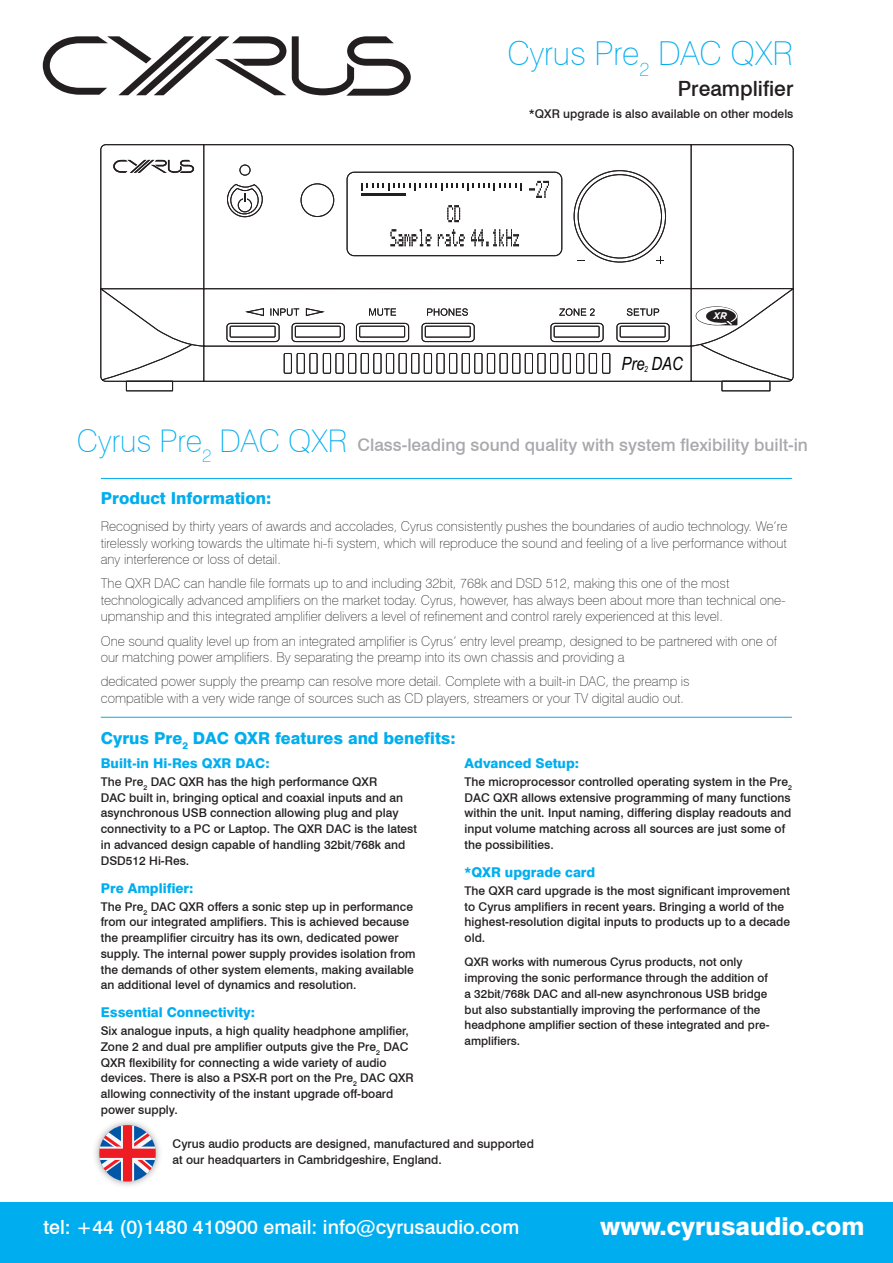
<style>
.page{position:relative;width:893px;height:1263px;background:#fff}
.page>*{position:absolute;margin:0;border:0;box-sizing:border-box;transform-origin:0 0}
.t1{font:100 33px "Swiss 721 BT";color:#00aeef}
.t2{font:800 24.75px "Swiss 721 BT";color:#fff}
.t3{font:500 21px "Swiss 721 BT";color:#231f20}
.t4{font:500 19.5px "Swiss 721 BT";color:#fff}
.t5{font:italic 18.3px "Arial";color:#000;scale:.82 1}
.t6{font:500 17.25px "Swiss 721 BT";color:#a8a9ad}
.t7{font:800 16.5px "Swiss 721 BT";color:#00aeef}
.t8{font:100 13.5px/16.2px "Swiss 721 BT";color:#231f20}
.t9{font:800 13.5px "Swiss 721 BT";color:#00aeef}
.t10{font:500 12px/15.8px "Swiss 721 BT";color:#231f20}
.t11{font:500 11.7px/15.8px "Swiss 721 BT";color:#231f20}
.t12{font:italic 700 9.75px "Gotham";color:#fff}
.s1{font-weight:100;font-size:31.2px;color:#00aeef}
.s2{font-weight:100;font-size:18.15px;color:#00aeef}
</style>
<div class="page">
<img style="left:95px;top:1121px;width:65px;height:65px">
<svg style="left:99px;top:1125px;width:57px;height:56px"></svg>
<div style="left:0;top:1202px;width:893px;height:61px;background:#00aeef"></div>
<svg style="left:43px;top:36px;width:243px;height:59px"></svg>
<svg style="left:292px;top:36px;width:119px;height:60px"></svg>
<hr style="left:101px;top:478px;width:691px;height:1px;background:#00aeef">
<hr style="left:101px;top:717px;width:691px;height:1px;background:#00aeef">
<svg style="left:100px;top:144px;width:694px;height:248px"></svg>
<div style="left:238px;top:198px;width:14px;height:14px;border:1px solid #231f20;border-radius:50%"></div>
<svg style="left:656px;top:256px;width:8px;height:8px"></svg>
<svg style="left:113px;top:160px;width:81px;height:13px"></svg>
<svg style="left:369px;top:308px;width:27px;height:8px"></svg>
<svg style="left:427px;top:308px;width:41px;height:8px"></svg>
<svg style="left:559px;top:308px;width:36px;height:8px"></svg>
<svg style="left:627px;top:308px;width:32px;height:8px"></svg>
<svg style="left:243px;top:307px;width:84px;height:10px"></svg>
<hr style="left:361px;top:194px;width:44px;height:2px;background:#231f20">
<svg style="left:361px;top:183px;width:161px;height:7px"></svg>
<svg style="left:447px;top:205px;width:13px;height:17px"></svg>
<svg style="left:390px;top:229px;width:129px;height:17px"></svg>
<svg style="left:529px;top:181px;width:20px;height:17px"></svg>
<svg style="left:243px;top:194px;width:4px;height:8px"></svg>
<svg style="left:696px;top:306px;width:41px;height:19px"></svg>
<h1 class="t1" style="left:507px;top:33px;width:287px">Cyrus Pre<sub>2</sub> DAC QXR</h1>
<h3 class="t3" style="left:678px;top:75px;width:117px">Preamplifier</h3>
<p class="t10" style="left:529px;top:105px;width:266px">*QXR upgrade is also available on other models</p>
<h3 class="t5" style="left:621px;top:353px;width:76px">Pre<sub>2</sub> DAC</h3>
<p class="t12" style="left:713px;top:310px;width:15px">XR</p>
<h3 class="t6" style="left:77px;top:434px;width:732px"><span class="s1">Cyrus Pre</span><span class="s2">2</span> <span class="s1">DAC QXR</span> Class-leading sound quality with system flexibility built-in</h3>
<h3 class="t7" style="left:101px;top:488px;width:172px">Product Information:</h3>
<p class="t8" style="left:101px;top:518px;width:688px;text-align:justify">Recognised by thirty years of awards and accolades, Cyrus consistently pushes the boundaries of audio technology. We’re tirelessly working towards the ultimate hi-fi system, which will reproduce the sound and feeling of a live performance without any interference or loss of detail.</p>
<p class="t8" style="left:101px;top:575px;width:686px">The QXR DAC can handle file formats up to and including 32bit, 768k and DSD 512, making this one of the most technologically advanced amplifiers on the market today. Cyrus, however, has always been about more than technical one&shy;upmanship and this integrated amplifier delivers a level of refinement and control rarely experienced at this level.</p>
<p class="t8" style="left:101px;top:632px;width:678px">One sound quality level up from an integrated amplifier is Cyrus’ entry level preamp, designed to be partnered with one of our matching power amplifiers. By separating the preamp into its own chassis and providing a</p>
<p class="t8" style="left:101px;top:673px;width:590px">dedicated power supply the preamp can resolve more detail. Complete with a built-in DAC, the preamp is compatible with a very wide range of sources such as CD players, streamers or your TV digital audio out.</p>
<h3 class="t7" style="left:101px;top:728px;width:357px">Cyrus Pre<sub>2</sub> DAC QXR features and benefits:</h3>
<p class="t9" style="left:101px;top:755px;width:170px">Built-in Hi-Res QXR DAC:</p>
<p class="t10" style="left:101px;top:774px;width:318px">The Pre<sub>2</sub> DAC QXR has the high performance QXR<br>DAC built in, bringing optical and coaxial inputs and an asynchronous USB connection allowing plug and play connectivity to a PC or Laptop. The QXR DAC is the latest in advanced design capable of handling 32bit/768k and DSD512 Hi-Res.</p>
<p class="t9" style="left:101px;top:880px;width:94px">Pre Amplifier:</p>
<p class="t10" style="left:101px;top:898px;width:316px">The Pre<sub>2</sub> DAC QXR offers a sonic step up in performance from our integrated amplifiers. This is achieved because the preamplifier circuitry has its own, dedicated power supply. The internal power supply provides isolation from the demands of other system elements, making available an additional level of dynamics and resolution.</p>
<p class="t9" style="left:101px;top:1004px;width:156px">Essential Connectivity:</p>
<p class="t10" style="left:101px;top:1023px;width:314px">Six analogue inputs, a high quality headphone amplifier, Zone 2 and dual pre amplifier outputs give the Pre<sub>2</sub> DAC QXR flexibility for connecting a wide variety of audio devices. There is also a PSX-R port on the Pre<sub>2</sub> DAC QXR allowing connectivity of the instant upgrade off-board power supply.</p>
<p class="t9" style="left:465px;top:755px;width:116px">Advanced Setup:</p>
<p class="t10" style="left:465px;top:774px;width:329px">The microprocessor controlled operating system in the Pre<sub>2<br></sub>DAC QXR allows extensive programming of many functions within the unit. Input naming, differing display readouts and input volume matching across all sources are just some of the possibilities.</p>
<p class="t9" style="left:465px;top:864px;width:132px">*QXR upgrade card</p>
<p class="t10" style="left:465px;top:882px;width:327px">The QXR card upgrade is the most significant improvement to Cyrus amplifiers in recent years. Bringing a world of the highest-resolution digital inputs to products up to a decade old.</p>
<p class="t11" style="left:465px;top:954px;width:306px">QXR works with numerous Cyrus products, not only improving the sonic performance through the addition of a 32bit/768k DAC and all-new asynchronous USB bridge but also substantially improving the performance of the headphone amplifier section of these integrated and pre&shy;amplifiers.</p>
<p class="t10" style="left:173px;top:1136px;width:363px">Cyrus audio products are designed, manufactured and supported at our headquarters in Cambridgeshire, England.</p>
<h3 class="t4" style="left:43px;top:1215px;width:477px">tel: +44 (0)1480 410900 email: info@cyrusaudio.com</h3>
<h2 class="t2" style="left:600px;top:1211px;width:266px">www.cyrusaudio.com</h2>
</div>
